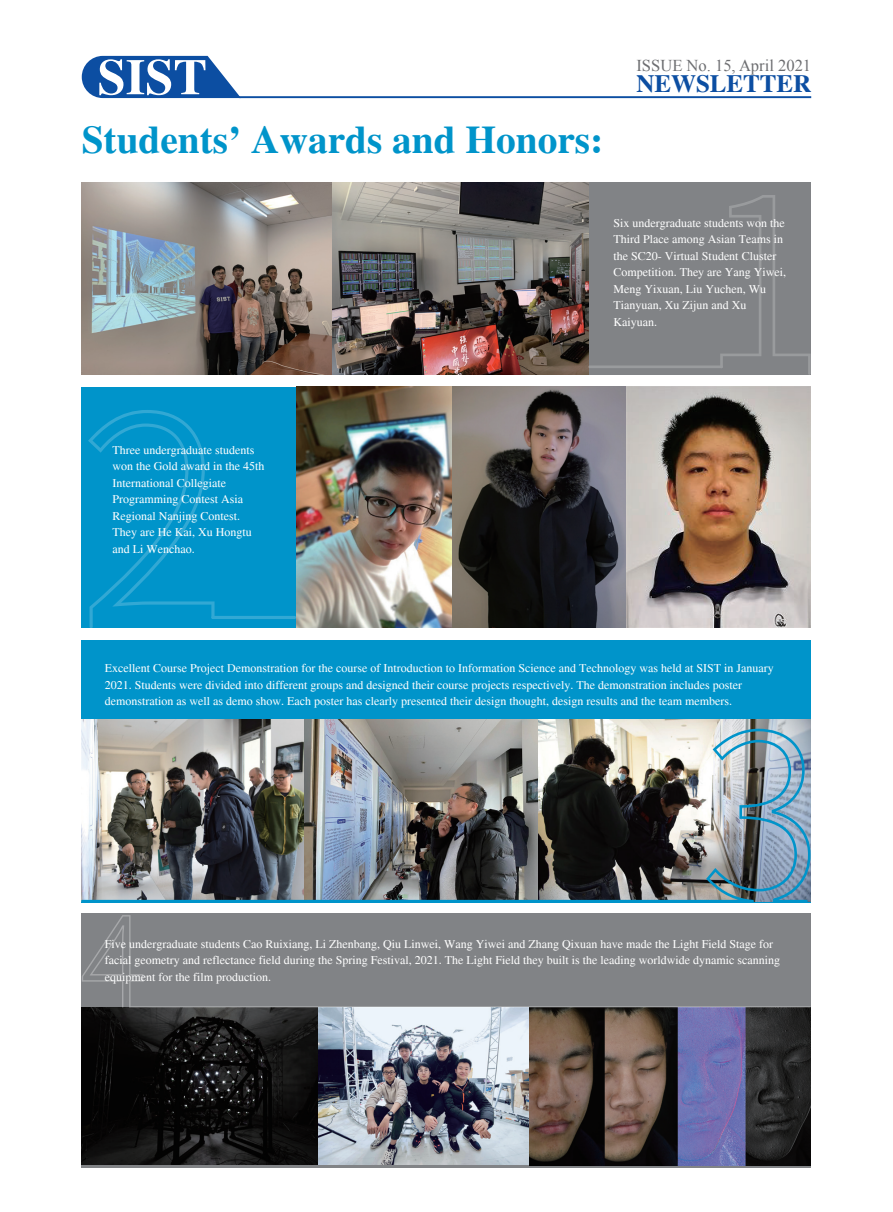
<style>
.page{position:relative;width:893px;height:1212px;background:#fff}
.page>*{position:absolute;margin:0;border:0;box-sizing:border-box;transform-origin:0 0}
.t1{font:700 50.4px "Times";color:#fff}
.t2{font:700 39.3px "Times";color:#0094ca}
.t3{font:700 24.9px "Times";color:#0c4ea2}
.t4{font:16.5px "Times New Roman";color:#6d6e71}
.t5{font:12px/16.5px "Times";color:#fff}
</style>
<div class="page">
<svg style="left:82px;top:56px;width:729px;height:42px"></svg>
<div style="left:589px;top:183px;width:222px;height:192px;background:#818386"></div>
<div style="left:82px;top:913px;width:729px;height:255px;background:#818386"></div>
<div style="left:82px;top:640px;width:729px;height:262px;background:#0094ca"></div>
<div style="left:82px;top:387px;width:214px;height:241px;background:#0094ca"></div>
<img style="left:82px;top:183px;width:250px;height:192px">
<img style="left:332px;top:183px;width:257px;height:192px">
<img style="left:296px;top:387px;width:160px;height:241px">
<img style="left:453px;top:387px;width:174px;height:240px">
<img style="left:627px;top:387px;width:184px;height:240px">
<img style="left:304px;top:720px;width:507px;height:180px">
<img style="left:82px;top:720px;width:222px;height:180px">
<img style="left:82px;top:1007px;width:729px;height:158px">
<svg style="left:720px;top:195px;width:91px;height:180px"></svg>
<hr style="left:588px;top:365px;width:135px;height:3px;background:#fff">
<svg style="left:88px;top:410px;width:127px;height:218px"></svg>
<hr style="left:211px;top:616px;width:85px;height:3px;background:#fff;border-radius:2px">
<img style="left:706px;top:729px;width:105px;height:173px">
<hr style="left:773px;top:900px;width:35px;height:2px;background:#0094ca">
<hr style="left:81px;top:900px;width:673px;height:2px;background:#0094ca">
<svg style="left:82px;top:915px;width:61px;height:92px"></svg>
<hr style="left:129px;top:1006px;width:682px;height:1px;background:#fff">
<h1 class="t1" style="left:98px;top:48px;width:111px">SIST</h1>
<h2 class="t2" style="left:82px;top:116px;width:523px">Students’ Awards and Honors:</h2>
<h3 class="t4" style="left:636px;top:55px;width:176px">ISSUE No. 15, April 2021</h3>
<h3 class="t3" style="left:636px;top:69px;width:176px">NEWSLETTER</h3>
<p class="t5" style="left:614px;top:214px;width:174px">Six undergraduate students won the<br>Third Place among Asian Teams in the SC20- Virtual Student Cluster<br>Competition. They are Yang Yiwei,<br>Meng Yixuan, Liu Yuchen, Wu<br>Tianyuan, Xu Zijun and Xu<br>Kaiyuan.</p>
<p class="t5" style="left:112px;top:442px;width:153px">Three undergraduate students won the Gold award in the 45th<br>International Collegiate<br>Programming Contest Asia<br>Regional Nanjing Contest.<br>They are He Kai, Xu Hongtu and Li Wenchao.</p>
<p class="t5" style="left:105px;top:660px;width:670px">Excellent Course Project Demonstration for the course of Introduction to Information Science and Technology was held at SIST in January<br>2021. Students were divided into different groups and designed their course projects respectively. The demonstration includes poster demonstration as well as demo show. Each poster has clearly presented their design thought, design results and the team members.</p>
<p class="t5" style="left:105px;top:936px;width:677px">Five undergraduate students Cao Ruixiang, Li Zhenbang, Qiu Linwei, Wang Yiwei and Zhang Qixuan have made the Light Field Stage for facial geometry and reflectance field during the Spring Festival, 2021. The Light Field they built is the leading worldwide dynamic scanning equipment for the film production.</p>
</div>
